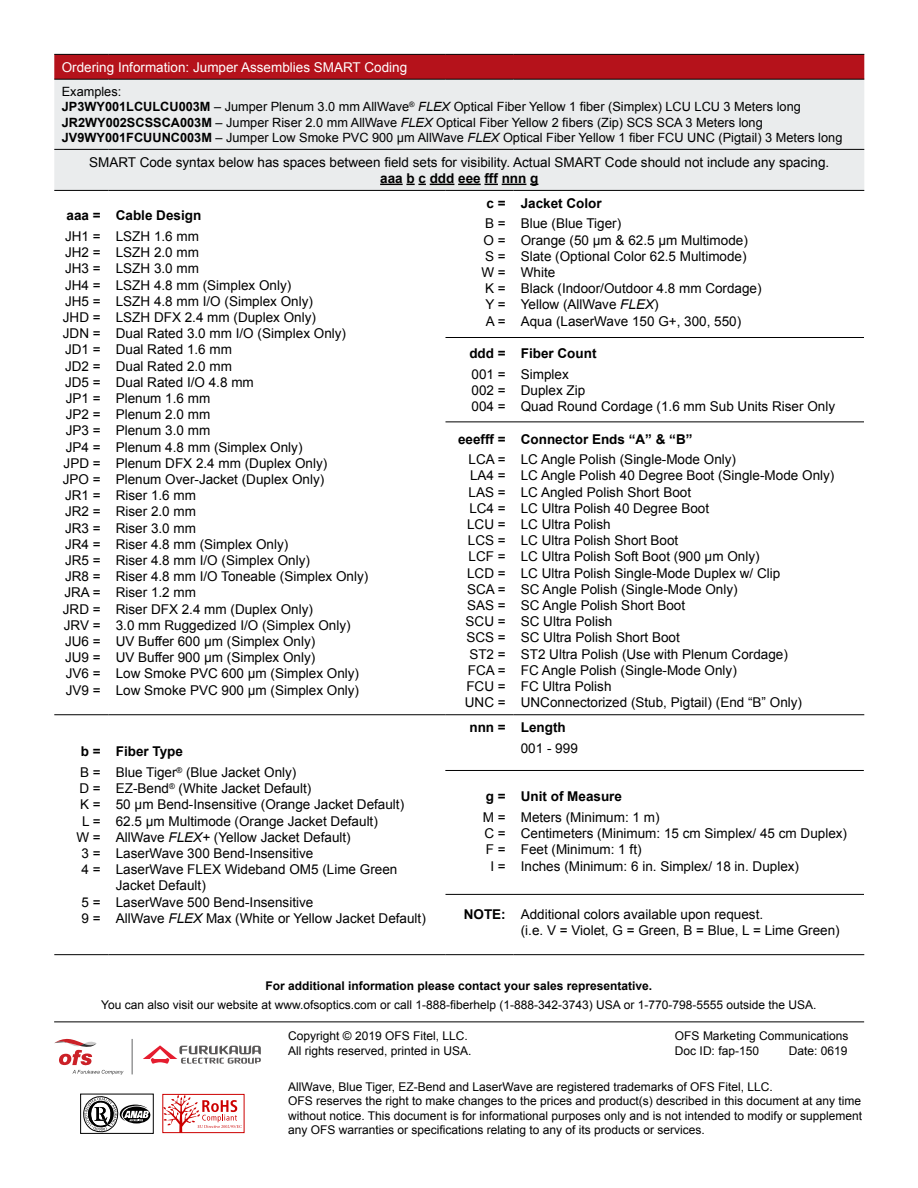
<style>
.page{position:relative;width:918px;height:1188px;background:#fff}
.page>*{position:absolute;margin:0;border:0;box-sizing:border-box;transform-origin:0 0}
.t1{font:13.5px/16.2px "Arial";color:#000}
.t2{font:700 13.5px "Arial";color:#000}
.t3{font:13.5px "Arial";color:#fff}
.t4{font:12.75px/15.3px "Arial";color:#000}
.t5{font:12px/14.4px "Arial";color:#000}
.t6{font:700 12px "Arial";color:#000}
.s1{font-weight:700}
.s2{font-style:italic}
</style>
<div class="page">
<hr style="left:54px;top:1022px;width:810px;height:1px;background:#000">
<div style="left:80px;top:1094px;width:74px;height:40px;border:1px solid #000"></div>
<svg style="left:83px;top:1095px;width:66px;height:38px"></svg>
<div style="left:163px;top:1094px;width:81px;height:39px;border:1px solid #c00"></div>
<svg style="left:163px;top:1095px;width:79px;height:38px"></svg>
<svg style="left:143px;top:1045px;width:118px;height:19px"></svg>
<hr style="left:132px;top:1039px;width:1px;height:35px;background:#636466">
<svg style="left:54px;top:1039px;width:70px;height:36px"></svg>
<div style="left:54px;top:55px;width:810px;height:24px;background:#b5121b"></div>
<div style="left:54px;top:80px;width:810px;height:110px;background:#eaeced"></div>
<hr style="left:54px;top:54px;width:54px;height:1px;background:#000">
<hr style="left:108px;top:54px;width:338px;height:1px;background:#000">
<hr style="left:446px;top:54px;width:67px;height:1px;background:#000">
<hr style="left:513px;top:54px;width:351px;height:1px;background:#000">
<hr style="left:54px;top:79px;width:54px;height:1px;background:#000">
<hr style="left:108px;top:79px;width:338px;height:1px;background:#000">
<hr style="left:446px;top:79px;width:67px;height:1px;background:#000">
<hr style="left:513px;top:79px;width:351px;height:1px;background:#000">
<hr style="left:54px;top:149px;width:54px;height:1px;background:#000">
<hr style="left:108px;top:149px;width:338px;height:1px;background:#000">
<hr style="left:446px;top:149px;width:67px;height:1px;background:#000">
<hr style="left:513px;top:149px;width:351px;height:1px;background:#000">
<hr style="left:54px;top:190px;width:54px;height:1px;background:#000">
<hr style="left:108px;top:190px;width:338px;height:1px;background:#000">
<hr style="left:446px;top:190px;width:67px;height:1px;background:#000">
<hr style="left:513px;top:190px;width:351px;height:1px;background:#000">
<hr style="left:54px;top:714px;width:54px;height:1px;background:#000">
<hr style="left:108px;top:714px;width:338px;height:1px;background:#000">
<hr style="left:446px;top:714px;width:67px;height:1px;background:#000">
<hr style="left:513px;top:714px;width:351px;height:1px;background:#000">
<hr style="left:54px;top:954px;width:54px;height:1px;background:#000">
<hr style="left:108px;top:954px;width:338px;height:1px;background:#000">
<hr style="left:446px;top:954px;width:67px;height:1px;background:#000">
<hr style="left:513px;top:954px;width:351px;height:1px;background:#000">
<svg style="left:380px;top:184px;width:158px;height:1px"></svg>
<hr style="left:446px;top:337px;width:418px;height:1px;background:#000">
<hr style="left:446px;top:422px;width:418px;height:1px;background:#000">
<hr style="left:445px;top:770px;width:419px;height:1px;background:#000">
<hr style="left:446px;top:894px;width:418px;height:1px;background:#000">
<p class="t3" style="left:62px;top:58px;width:347px">Ordering Information: Jumper Assemblies SMART Coding</p>
<p class="t4" style="left:62px;top:84px;width:782px">Examples:<br><span class="s1">JP3WY001LCULCU003M</span> – Jumper Plenum 3.0 mm AllWave<sup>®</sup> <span class="s2">FLEX</span> Optical Fiber Yellow 1 fiber (Simplex) LCU LCU 3 Meters long <span class="s1">JR2WY002SCSSCA003M</span> – Jumper Riser 2.0 mm AllWave <span class="s2">FLEX</span> Optical Fiber Yellow 2 fibers (Zip) SCS SCA 3 Meters long <span class="s1">JV9WY001FCUUNC003M</span> – Jumper Low Smoke PVC 900 μm AllWave <span class="s2">FLEX</span> Optical Fiber Yellow 1 fiber FCU UNC (Pigtail) 3 Meters long</p>
<p class="t1" style="left:89px;top:154px;width:742px">SMART Code syntax below has spaces between field sets for visibility. Actual SMART Code should not include any spacing.</p>
<p class="t2" style="left:380px;top:169px;width:160px">aaa b c ddd eee fff nnn g</p>
<p class="t2" style="left:67px;top:207px;width:36px">aaa =</p>
<p class="t1" style="left:63px;top:228px;width:39px;text-align:justify">JH1 = JH2 = JH3 = JH4 = JH5 = JHD = JDN = JD1 = JD2 = JD5 = JP1 = JP2 = JP3 = JP4 = JPD = JPO = JR1 = JR2 = JR3 = JR4 = JR5 = JR8 = JRA = JRD = JRV = JU6 = JU9 = JV6 = JV9 =</p>
<p class="t2" style="left:521px;top:194px;width:83px">Jacket Color</p>
<p class="t1" style="left:521px;top:216px;width:242px">Blue (Blue Tiger)<br>Orange (50 μm &amp; 62.5 μm Multimode)<br>Slate (Optional Color 62.5 Multimode)<br>White<br>Black (Indoor/Outdoor 4.8 mm Cordage)<br>Yellow (AllWave <span class="s2">FLEX</span>)<br>Aqua (LaserWave 150 G+, 300, 550)</p>
<p class="t2" style="left:521px;top:344px;width:77px">Fiber Count</p>
<p class="t1" style="left:521px;top:366px;width:316px">Simplex<br>Duplex Zip<br>Quad Round Cordage (1.6 mm Sub Units Riser Only</p>
<p class="t2" style="left:521px;top:430px;width:173px">Connector Ends “A” &amp; “B”</p>
<p class="t1" style="left:521px;top:452px;width:315px">LC Angle Polish (Single-Mode Only)<br>LC Angle Polish 40 Degree Boot (Single-Mode Only)<br>LC Angled Polish Short Boot<br>LC Ultra Polish 40 Degree Boot<br>LC Ultra Polish<br>LC Ultra Polish Short Boot<br>LC Ultra Polish Soft Boot (900 μm Only)<br>LC Ultra Polish Single-Mode Duplex w/ Clip<br>SC Angle Polish (Single-Mode Only)<br>SC Angle Polish Short Boot<br>SC Ultra Polish<br>SC Ultra Polish Short Boot<br>ST2 Ultra Polish (Use with Plenum Cordage)<br>FC Angle Polish (Single-Mode Only)<br>FC Ultra Polish<br>UNConnectorized (Stub, Pigtail) (End “B” Only)</p>
<p class="t2" style="left:487px;top:194px;width:21px">c =</p>
<p class="t1" style="left:481px;top:216px;width:26px;text-align:center">B =<br>O =<br>S =<br>W =<br>K =<br>Y =<br>A =</p>
<p class="t2" style="left:469px;top:344px;width:38px">ddd =</p>
<p class="t1" style="left:472px;top:366px;width:36px;text-align:justify">001 = 002 = 004 =</p>
<p class="t2" style="left:458px;top:430px;width:49px">eeefff =</p>
<p class="t1" style="left:465px;top:452px;width:42px;text-align:center">LCA =<br>LA4 =<br>LAS =<br>LC4 =<br>LCU =<br>LCS =<br>LCF =<br>LCD =<br>SCA =<br>SAS =<br>SCU =<br>SCS =<br>ST2 =<br>FCA =<br>FCU =<br>UNC =</p>
<p class="t2" style="left:116px;top:207px;width:87px">Cable Design</p>
<p class="t1" style="left:116px;top:228px;width:254px">LSZH 1.6 mm<br>LSZH 2.0 mm<br>LSZH 3.0 mm<br>LSZH 4.8 mm (Simplex Only)<br>LSZH 4.8 mm I/O (Simplex Only)<br>LSZH DFX 2.4 mm (Duplex Only)<br>Dual Rated 3.0 mm I/O (Simplex Only)<br>Dual Rated 1.6 mm<br>Dual Rated 2.0 mm<br>Dual Rated I/O 4.8 mm<br>Plenum 1.6 mm<br>Plenum 2.0 mm<br>Plenum 3.0 mm<br>Plenum 4.8 mm (Simplex Only)<br>Plenum DFX 2.4 mm (Duplex Only)<br>Plenum Over-Jacket (Duplex Only)<br>Riser 1.6 mm<br>Riser 2.0 mm<br>Riser 3.0 mm<br>Riser 4.8 mm (Simplex Only)<br>Riser 4.8 mm I/O (Simplex Only)<br>Riser 4.8 mm I/O Toneable (Simplex Only)<br>Riser 1.2 mm<br>Riser DFX 2.4 mm (Duplex Only)<br>3.0 mm Ruggedized I/O (Simplex Only)<br>UV Buffer 600 μm (Simplex Only)<br>UV Buffer 900 μm (Simplex Only)<br>Low Smoke PVC 600 μm (Simplex Only)<br>Low Smoke PVC 900 μm (Simplex Only)</p>
<p class="t2" style="left:81px;top:743px;width:21px">b =</p>
<p class="t1" style="left:76px;top:764px;width:26px;text-align:center">B =<br>D =<br>K =<br>L =<br>W =<br>3 =<br>4 =</p>
<p class="t1" style="left:82px;top:894px;width:21px">5 =<br>9 =</p>
<p class="t1" style="left:116px;top:741px;width:182px;line-height:20.7px"><span class="s1">Fiber Type<br></span>Blue Tiger<sup>®</sup> (Blue Jacket Only)</p>
<p class="t1" style="left:116px;top:781px;width:312px">EZ-Bend<sup>®</sup> (White Jacket Default)<br>50 μm Bend-Insensitive (Orange Jacket Default)<br>62.5 μm Multimode (Orange Jacket Default)<br>AllWave <span class="s2">FLEX+</span> (Yellow Jacket Default)<br>LaserWave 300 Bend-Insensitive<br>LaserWave FLEX Wideband OM5 (Lime Green Jacket Default)<br>LaserWave 500 Bend-Insensitive<br>AllWave <span class="s2">FLEX</span> Max (White or Yellow Jacket Default)</p>
<p class="t2" style="left:469px;top:718px;width:38px">nnn =</p>
<p class="t2" style="left:486px;top:788px;width:21px">g =</p>
<p class="t1" style="left:483px;top:809px;width:24px;text-align:center">M =<br>C =<br>F =<br>I =</p>
<p class="t2" style="left:464px;top:906px;width:43px">NOTE:</p>
<p class="t2" style="left:521px;top:718px;width:46px">Length</p>
<p class="t1" style="left:521px;top:740px;width:59px">001 - 999</p>
<p class="t2" style="left:521px;top:788px;width:103px">Unit of Measure</p>
<p class="t1" style="left:521px;top:809px;width:328px">Meters (Minimum: 1 m)<br>Centimeters (Minimum: 15 cm Simplex/ 45 cm Duplex)<br>Feet (Minimum: 1 ft)<br>Inches (Minimum: 6 in. Simplex/ 18 in. Duplex)</p>
<p class="t1" style="left:521px;top:907px;width:320px">Additional colors available upon request.<br>(i.e. V = Violet, G = Green, B = Blue, L = Lime Green)</p>
<p class="t6" style="left:265px;top:978px;width:388px">For additional information please contact your sales representative.</p>
<p class="t5" style="left:101px;top:997px;width:717px">You can also visit our website at www.ofsoptics.com or call 1-888-fiberhelp (1-888-342-3743) USA or 1-770-798-5555 outside the USA.</p>
<p class="t5" style="left:288px;top:1029px;width:185px">Copyright © 2019 OFS Fitel, LLC.<br>All rights reserved, printed in USA.</p>
<p class="t5" style="left:675px;top:1029px;width:175px">OFS Marketing Communications<br>Doc ID: fap-150</p>
<p class="t5" style="left:789px;top:1043px;width:60px">Date: 0619</p>
<p class="t5" style="left:288px;top:1080px;width:576px">AllWave, Blue Tiger, EZ-Bend and LaserWave are registered trademarks of OFS Fitel, LLC.<br>OFS reserves the right to make changes to the prices and product(s) described in this document at any time without notice. This document is for informational purposes only and is not intended to modify or supplement any OFS warranties or specifications relating to any of its products or services.</p>
</div>
